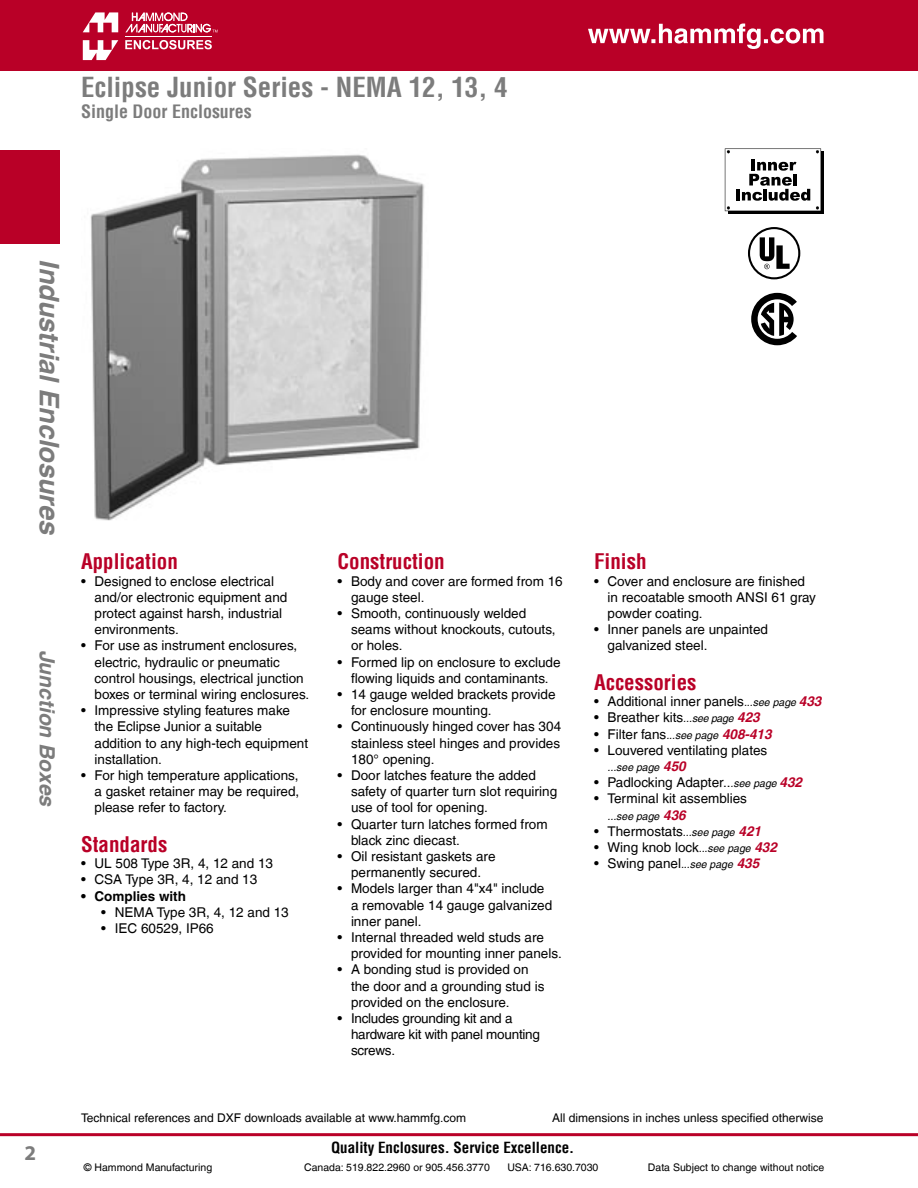
<style>
.page{position:relative;width:918px;height:1188px;background:#fff}
.page>*{position:absolute;margin:0;border:0;box-sizing:border-box;transform-origin:0 0}
.t1{font:700 condensed 27px "Helvetica";color:#7c7c7c}
.t2{font:italic 700 27px "Helvetica";color:#7c7c7c}
.t3{font:700 condensed 21px "Helvetica";color:#b90027}
.t4{font:italic 700 21px "Helvetica";color:#7c7c7c}
.t5{font:700 21px "Myriad";color:#7c7c7c}
.t6{font:700 condensed 18px "Helvetica";color:#7c7c7c}
.t7{font:700 condensed 15px "Helvetica";color:#000}
.t8{font:13.5px/16.2px "Helvetica";color:#000}
.t9{font:700 13.5px "Helvetica";color:#000}
.t10{font:12px "Helvetica";color:#000}
.t11{font:10.5px "Helvetica";color:#000}
.t12{font:italic 10.5px "Helvetica";color:#000}
.s1{font-style:italic;font-size:10.5px}
.s2{font-weight:700;font-style:italic;color:#b90027}
.s3{font-weight:700;font-size:13.5px;color:#b90027}
</style>
<div class="page">
<div style="left:0;top:150px;width:60px;height:93px;background:#b90027"></div>
<div style="left:0;top:0;width:918px;height:70px;background:#b90027"></div>
<hr style="left:0;top:1133px;width:918px;height:3px;background:#b90027">
<svg style="left:83px;top:12px;width:35px;height:20px"></svg>
<svg style="left:83px;top:40px;width:35px;height:20px"></svg>
<svg style="left:125px;top:12px;width:93px;height:20px"></svg>
<hr style="left:125px;top:36px;width:87px;height:1px;background:#fff">
<svg style="left:125px;top:40px;width:87px;height:9px"></svg>
<svg style="left:588px;top:24px;width:236px;height:25px"></svg>
<div style="left:728px;top:151px;width:95px;height:63px;background:#000"></div>
<svg style="left:725px;top:148px;width:96px;height:63px"></svg>
<svg style="left:751px;top:293px;width:46px;height:52px"></svg>
<svg style="left:748px;top:227px;width:52px;height:52px"></svg>
<img style="left:90px;top:154px;width:335px;height:367px">
<h1 class="t1" style="left:81px;top:70px;width:428px">Eclipse Junior Series - NEMA 12, 13, 4</h1>
<h3 class="t6" style="left:81px;top:101px;width:172px">Single Door Enclosures</h3>
<h1 class="t2" style="left:66px;top:259px;width:277px;rotate:90deg">Industrial Enclosures</h1>
<h2 class="t4" style="left:60px;top:650px;width:158px;rotate:90deg">Junction Boxes</h2>
<h2 class="t3" style="left:81px;top:549px;width:98px">Application</h2>
<p class="t8" style="left:94px;top:573px;width:216px">Designed to enclose electrical and/or electronic equipment and protect against harsh, industrial environments.<br>For use as instrument enclosures, electric, hydraulic or pneumatic control housings, electrical junction boxes or terminal wiring enclosures.<br>Impressive styling features make the Eclipse Junior a suitable addition to any high-tech equipment installation.<br>For high temperature applications, a gasket retainer may be required, please refer to factory.</p>
<h2 class="t3" style="left:81px;top:831px;width:88px">Standards</h2>
<p class="t8" style="left:94px;top:855px;width:180px">UL 508 Type 3R, 4, 12 and 13<br>CSA Type 3R, 4, 12 and 13</p>
<p class="t9" style="left:94px;top:888px;width:93px">Complies with</p>
<p class="t8" style="left:115px;top:904px;width:176px">NEMA Type 3R, 4, 12 and 13<br>IEC 60529, IP66</p>
<p class="t8" style="left:81px;top:573px;width:6px">•</p>
<p class="t8" style="left:81px;top:638px;width:6px">•</p>
<p class="t8" style="left:81px;top:702px;width:6px">•</p>
<p class="t8" style="left:81px;top:767px;width:6px">•</p>
<p class="t8" style="left:81px;top:855px;width:6px">• •</p>
<p class="t9" style="left:81px;top:888px;width:6px">•</p>
<p class="t8" style="left:101px;top:904px;width:6px">• •</p>
<h2 class="t3" style="left:338px;top:549px;width:109px">Construction</h2>
<p class="t8" style="left:351px;top:573px;width:213px">Body and cover are formed from 16 gauge steel.<br>Smooth, continuously welded seams without knockouts, cutouts, or holes.<br>Formed lip on enclosure to exclude flowing liquids and contaminants.<br>14 gauge welded brackets provide for enclosure mounting.<br>Continuously hinged cover has 304 stainless steel hinges and provides<br>180° opening.<br>Door latches feature the added safety of quarter turn slot requiring use of tool for opening.<br>Quarter turn latches formed from black zinc diecast.<br>Oil resistant gaskets are permanently secured.<br>Models larger than 4"x4" include<br>a removable 14 gauge galvanized inner panel.<br>Internal threaded weld studs are provided for mounting inner panels.<br>A bonding stud is provided on<br>the door and a grounding stud is provided on the enclosure.<br>Includes grounding kit and a hardware kit with panel mounting screws.</p>
<p class="t8" style="left:338px;top:573px;width:6px">•</p>
<p class="t8" style="left:338px;top:605px;width:6px">•</p>
<p class="t8" style="left:338px;top:654px;width:6px">•</p>
<p class="t8" style="left:338px;top:686px;width:6px">•</p>
<p class="t8" style="left:338px;top:719px;width:6px">•</p>
<p class="t8" style="left:338px;top:767px;width:6px">•</p>
<p class="t8" style="left:338px;top:816px;width:6px">•</p>
<p class="t8" style="left:338px;top:848px;width:6px">•</p>
<p class="t8" style="left:338px;top:881px;width:6px">•</p>
<p class="t8" style="left:338px;top:929px;width:6px">•</p>
<p class="t8" style="left:338px;top:962px;width:6px">•</p>
<p class="t8" style="left:338px;top:1010px;width:6px">•</p>
<h2 class="t3" style="left:594px;top:549px;width:54px">Finish</h2>
<p class="t8" style="left:608px;top:573px;width:210px">Cover and enclosure are finished in recoatable smooth ANSI 61 gray powder coating.<br>Inner panels are unpainted galvanized steel.</p>
<h2 class="t3" style="left:594px;top:669px;width:104px">Accessories</h2>
<p class="t8" style="left:608px;top:693px;width:215px">Additional inner panels<span class="s1">...see page</span> <span class="s2">433<br></span>Breather kits<span class="s1">...see page</span> <span class="s2">423<br></span>Filter fans<span class="s1">...see page</span> <span class="s2">408-413<br></span>Louvered ventilating plates</p>
<p class="t12" style="left:608px;top:761px;width:80px">...see page <span class="s3">450</span></p>
<p class="t8" style="left:608px;top:774px;width:196px">Padlocking Adapter..<span class="s1">.see page</span> <span class="s2">432<br></span>Terminal kit assemblies</p>
<p class="t12" style="left:608px;top:810px;width:80px">...see page <span class="s3">436</span></p>
<p class="t8" style="left:608px;top:823px;width:171px">Thermostats<span class="s1">...see page</span> <span class="s2">421<br></span>Wing knob lock<span class="s1">...see page</span> <span class="s2">432<br></span>Swing panel<span class="s1">...see page</span> <span class="s2">435</span></p>
<p class="t8" style="left:594px;top:573px;width:6px">•</p>
<p class="t8" style="left:594px;top:621px;width:6px">•</p>
<p class="t8" style="left:594px;top:693px;width:6px;text-align:justify">• • • •</p>
<p class="t8" style="left:594px;top:774px;width:6px">• •</p>
<p class="t8" style="left:594px;top:823px;width:6px;text-align:justify">• • •</p>
<h2 class="t5" style="left:25px;top:1142px;width:13px">2</h2>
<p class="t10" style="left:81px;top:1111px;width:387px">Technical references and DXF downloads available at www.hammfg.com</p>
<p class="t10" style="left:552px;top:1111px;width:273px">All dimensions in inches unless specified otherwise</p>
<p class="t7" style="left:331px;top:1138px;width:245px">Quality Enclosures. Service Excellence.</p>
<p class="t11" style="left:84px;top:1161px;width:130px">© Hammond Manufacturing</p>
<p class="t11" style="left:304px;top:1161px;width:187px">Canada: 519.822.2960 or 905.456.3770</p>
<p class="t11" style="left:507px;top:1161px;width:93px">USA: 716.630.7030</p>
<p class="t11" style="left:648px;top:1161px;width:178px">Data Subject to change without notice</p>
</div>
